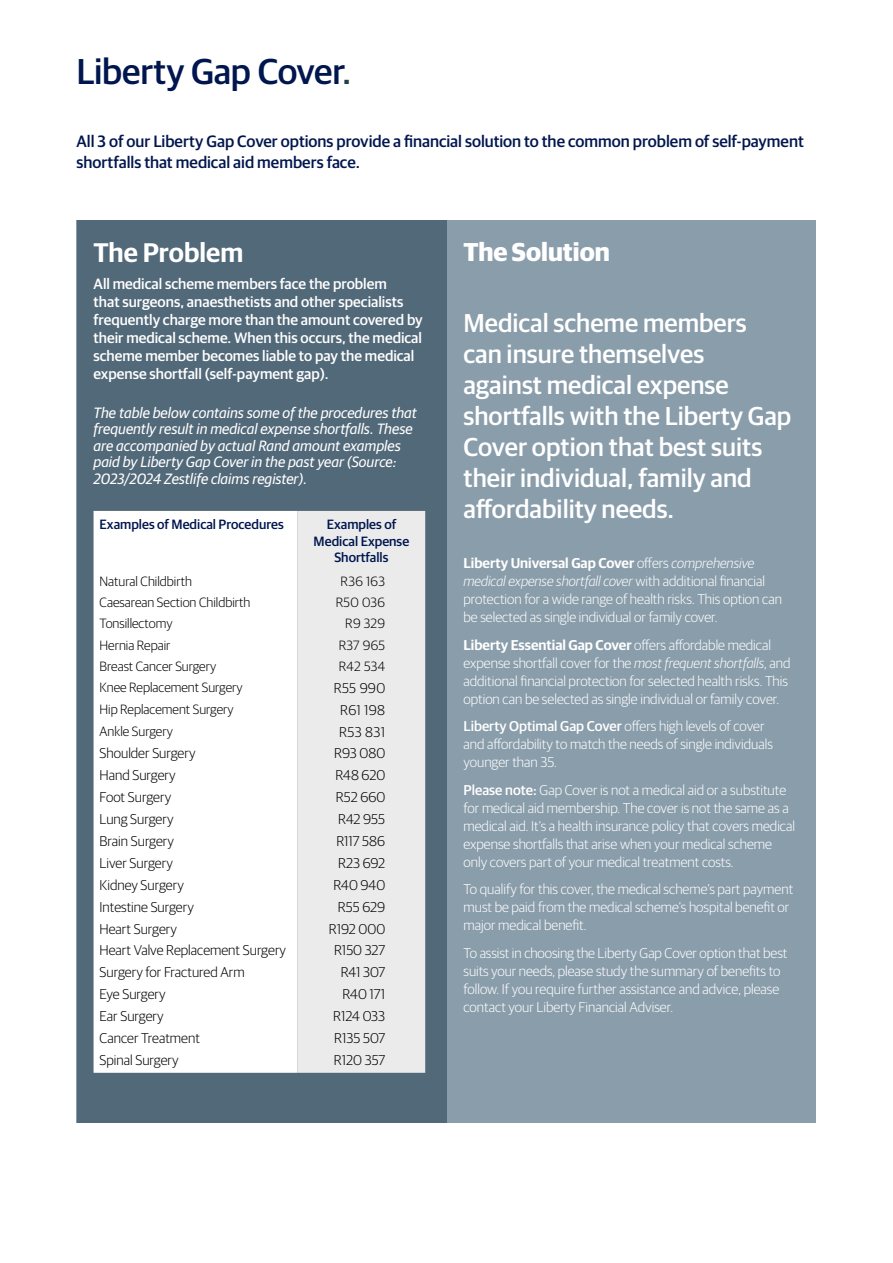
<style>
.page{position:relative;width:893px;height:1263px;background:#fff}
.page>*{position:absolute;margin:0;border:0;box-sizing:border-box;transform-origin:0 0}
.t1{font:500 36px "Guardian Sans";letter-spacing:-.01em;color:#00164e}
.t2{font:600 27px "Guardian Sans";color:#fff}
.t3{font:500 25.8px/31px "Guardian Sans";color:#fff}
.t4{font:700 25.8px "Guardian Sans";color:#fff}
.t5{font:500 16.5px/21px "Guardian Sans";color:#00164e}
.t6{font:500 15px/18px "Guardian Sans";color:#fff}
.t7{font:italic 15px/16.5px "Guardian Sans";color:#fff}
.t8{font:300 14.25px/18px "Guardian Sans";color:#fff}
.t9{font:300 14.25px "Guardian Sans";color:#000}
.t10{font:300 13.5px "Guardian Sans";color:#000}
.t11{font:500 13.5px/16.2px "Guardian Sans";color:#00164e;text-align:center}
.s1{color:#243d4b}
.s2{font-weight:600}
.s3{font-style:italic}
.s4{font-weight:500}
</style>
<div class="page">
<div style="left:77px;top:220px;width:739px;height:903px;background:#8a9dab"></div>
<div style="left:77px;top:220px;width:369px;height:903px;background:#526979"></div>
<div style="left:94px;top:511px;width:204px;height:562px;background:#fff"></div>
<div style="left:298px;top:511px;width:127px;height:562px;background:#ebebec"></div>
<h1 class="t1" style="left:77px;top:45px;width:276px">Liberty Gap Cover<span class="s1">.</span></h1>
<p class="t5" style="left:77px;top:130px;width:729px">All 3 of our Liberty Gap Cover options provide a financial solution to the common problem of self-payment shortfalls that medical aid members face.</p>
<h2 class="t2" style="left:94px;top:233px;width:151px">The Problem</h2>
<p class="t6" style="left:94px;top:273px;width:331px">All medical scheme members face the problem<br>that surgeons, anaesthetists and other specialists frequently charge more than the amount covered by their medical scheme. When this occurs, the medical scheme member becomes liable to pay the medical expense shortfall (self-payment gap).</p>
<p class="t7" style="left:94px;top:403px;width:325px">The table below contains some of the procedures that frequently result in medical expense shortfalls. These are accompanied by actual Rand amount examples paid by Liberty Gap Cover in the past year (Source:<br>2023/2024 Zestlife claims register).</p>
<p class="t11" style="left:100px;top:516px;width:186px">Examples of Medical Procedures</p>
<p class="t11" style="left:314px;top:516px;width:97px">Examples of<br>Medical Expense<br>Shortfalls</p>
<p class="t10" style="left:100px;top:572px;width:94px">Natural Childbirth</p>
<p class="t10" style="left:340px;top:572px;width:46px">R36 163</p>
<p class="t10" style="left:100px;top:593px;width:152px">Caesarean Section Childbirth</p>
<p class="t10" style="left:336px;top:593px;width:51px">R50 036</p>
<p class="t10" style="left:100px;top:614px;width:74px">Tonsillectomy</p>
<p class="t10" style="left:345px;top:614px;width:41px">R9 329</p>
<p class="t10" style="left:100px;top:636px;width:72px">Hernia Repair</p>
<p class="t10" style="left:339px;top:636px;width:48px">R37 965</p>
<p class="t10" style="left:100px;top:657px;width:118px">Breast Cancer Surgery</p>
<p class="t10" style="left:339px;top:657px;width:48px">R42 534</p>
<p class="t10" style="left:100px;top:678px;width:145px">Knee Replacement Surgery</p>
<p class="t9" style="left:334px;top:678px;width:53px">R55 990</p>
<p class="t10" style="left:100px;top:700px;width:136px">Hip Replacement Surgery</p>
<p class="t9" style="left:340px;top:700px;width:47px">R61 198</p>
<p class="t10" style="left:100px;top:722px;width:75px">Ankle Surgery</p>
<p class="t9" style="left:339px;top:722px;width:47px">R53 831</p>
<p class="t9" style="left:100px;top:744px;width:98px">Shoulder Surgery</p>
<p class="t9" style="left:334px;top:744px;width:53px">R93 080</p>
<p class="t9" style="left:100px;top:765px;width:78px">Hand Surgery</p>
<p class="t9" style="left:335px;top:765px;width:51px">R48 620</p>
<p class="t9" style="left:100px;top:787px;width:73px">Foot Surgery</p>
<p class="t9" style="left:336px;top:787px;width:51px">R52 660</p>
<p class="t9" style="left:100px;top:809px;width:76px">Lung Surgery</p>
<p class="t9" style="left:338px;top:809px;width:49px">R42 955</p>
<p class="t9" style="left:100px;top:831px;width:76px">Brain Surgery</p>
<p class="t9" style="left:336px;top:831px;width:50px">R117 586</p>
<p class="t9" style="left:100px;top:853px;width:75px">Liver Surgery</p>
<p class="t9" style="left:338px;top:853px;width:49px">R23 692</p>
<p class="t9" style="left:100px;top:875px;width:86px">Kidney Surgery</p>
<p class="t9" style="left:333px;top:875px;width:53px">R40 940</p>
<p class="t9" style="left:100px;top:897px;width:96px">Intestine Surgery</p>
<p class="t9" style="left:338px;top:897px;width:49px">R55 629</p>
<p class="t9" style="left:100px;top:919px;width:79px">Heart Surgery</p>
<p class="t9" style="left:329px;top:919px;width:58px">R192 000</p>
<p class="t9" style="left:100px;top:941px;width:188px">Heart Valve Replacement Surgery</p>
<p class="t9" style="left:334px;top:941px;width:53px">R150 327</p>
<p class="t9" style="left:100px;top:962px;width:147px">Surgery for Fractured Arm</p>
<p class="t9" style="left:341px;top:962px;width:46px">R41 307</p>
<p class="t9" style="left:100px;top:984px;width:68px">Eye Surgery</p>
<p class="t9" style="left:342px;top:984px;width:44px">R40 171</p>
<p class="t9" style="left:100px;top:1006px;width:66px">Ear Surgery</p>
<p class="t9" style="left:333px;top:1006px;width:54px">R124 033</p>
<p class="t9" style="left:100px;top:1028px;width:102px">Cancer Treatment</p>
<p class="t9" style="left:334px;top:1028px;width:52px">R135 507</p>
<p class="t9" style="left:100px;top:1050px;width:81px">Spinal Surgery</p>
<p class="t9" style="left:334px;top:1050px;width:53px">R120 357</p>
<h3 class="t4" style="left:463px;top:233px;width:148px">The Solution</h3>
<h3 class="t3" style="left:463px;top:305px;width:329px">Medical scheme members can insure themselves<br>against medical expense shortfalls with the Liberty Gap<br>Cover option that best suits their individual, family and affordability needs.</h3>
<p class="t8" style="left:463px;top:553px;width:320px"><span class="s2">Liberty Universal Gap Cover</span> offers <span class="s3">comprehensive medical expense shortfall cover</span> with additional financial protection for a wide range of health risks. This option can be selected as single individual or family cover.</p>
<p class="t8" style="left:463px;top:635px;width:328px"><span class="s2">Liberty Essential Gap Cover</span> offers affordable medical expense shortfall cover for the <span class="s3">most frequent shortfalls</span>, and additional financial protection for selected health risks. This option can be selected as single individual or family cover.</p>
<p class="t8" style="left:463px;top:716px;width:311px"><span class="s4">Liberty Optimal Gap Cover</span> offers high levels of cover and affordability to match the needs of single individuals younger than 35.</p>
<p class="t8" style="left:463px;top:780px;width:333px"><span class="s4">Please note:</span> Gap Cover is not a medical aid or a substitute for medical aid membership. The cover is not the same as a medical aid. It’s a health insurance policy that covers medical expense shortfalls that arise when your medical scheme only covers part of your medical treatment costs.</p>
<p class="t8" style="left:463px;top:880px;width:331px">To qualify for this cover, the medical scheme’s part payment must be paid from the medical scheme’s hospital benefit or major medical benefit.</p>
<p class="t8" style="left:463px;top:943px;width:325px">To assist in choosing the Liberty Gap Cover option that best suits your needs, please study the summary of benefits to follow. If you require further assistance and advice, please contact your Liberty Financial Adviser.</p>
</div>
